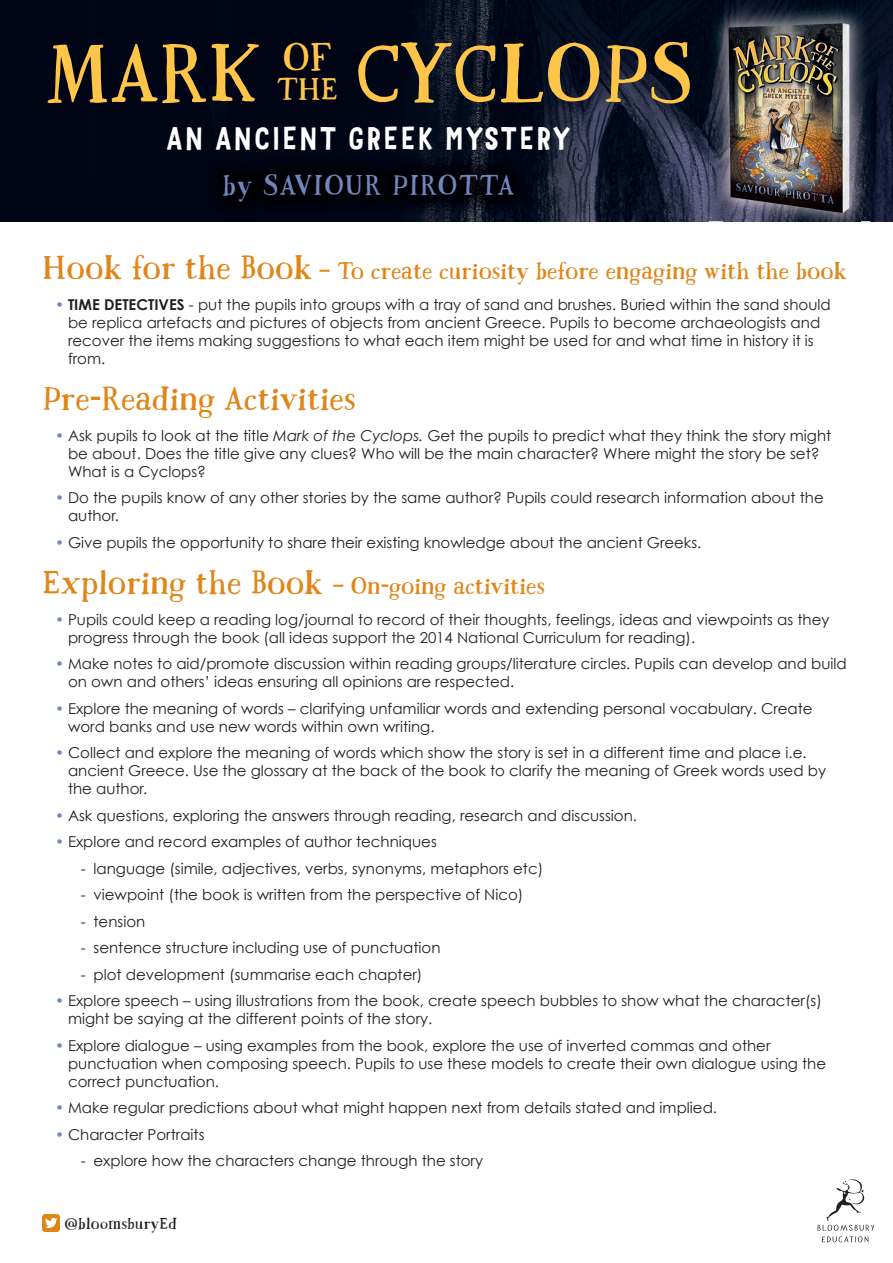
<style>
.page{position:relative;width:893px;height:1263px;background:#fff}
.page>*{position:absolute;margin:0;border:0;box-sizing:border-box;transform-origin:0 0}
.t1{font:78.9px "Mrs Ant";color:#fec548}
.t2{font:31.5px "Mrs Ant";color:#df8619}
.t3{font:30.75px "Mr Dodo";letter-spacing:.04em;color:#fff}
.t4{font:29.85px "Mrs Ant";color:#fec548}
.t5{font:27px "Mrs Ant";letter-spacing:.05em;color:#7187be}
.t6{font:22.5px "Mrs Ant";color:#df8619}
.t7{font:15px/18px "Century Gothic";color:#231f20}
.t8{font:15px "Mrs Ant";letter-spacing:.02em;color:#231f20}
.s1{font-size:31.5px}
.s2{color:#7187be}
.s3{font-weight:700}
.s4{font-style:italic}
</style>
<div class="page">
<div style="left:0;top:0;width:893px;height:221px;background:#000516"></div>
<img style="left:412px;top:0;width:317px;height:177px">
<img style="left:732px;top:0;width:161px;height:43px">
<img style="left:870px;top:43px;width:23px;height:178px">
<img style="left:536px;top:177px;width:173px;height:44px">
<img style="left:709px;top:3px;width:161px;height:219px">
<img style="left:723px;top:13px;width:138px;height:209px">
<img style="left:201px;top:151px;width:335px;height:71px">
<img style="left:817px;top:1179px;width:57px;height:64px">
<img style="left:43px;top:1215px;width:17px;height:17px">
<h1 class="t1" style="left:44px;top:20px;width:650px">MARK <sup>OF</sup> CYCLOPS</h1>
<h3 class="t4" style="left:277px;top:69px;width:62px">THE</h3>
<h3 class="t3" style="left:166px;top:119px;width:407px">AN ANCIENT GREEK MYSTERY</h3>
<h3 class="t5" style="left:222px;top:166px;width:293px">by SAVIOUR PIROTTA</h3>
<h3 class="t6" style="left:43px;top:255px;width:806px"><span class="s1">Hook for the Book</span> – To create curiosity before engaging with the book</h3>
<p class="t7" style="left:68px;top:295px;width:764px;text-indent:-13px"><span class="s2">•</span> <span class="s3">TIME DETECTIVES</span> - put the pupils into groups with a tray of sand and brushes. Buried within the sand should be replica artefacts and pictures of objects from ancient Greece. Pupils to become archaeologists and recover the items making suggestions to what each item might be used for and what time in history it is from.</p>
<h2 class="t2" style="left:43px;top:377px;width:315px">Pre-Reading Activities</h2>
<p class="t7" style="left:68px;top:426px;width:765px;text-indent:-13px"><span class="s2">•</span> Ask pupils to look at the title <span class="s4">Mark of the Cyclops.</span> Get the pupils to predict what they think the story might be about. Does the title give any clues? Who will be the main character? Where might the story be set?<br>What is a Cyclops?</p>
<p class="t7" style="left:68px;top:488px;width:757px;text-indent:-13px"><span class="s2">•</span> Do the pupils know of any other stories by the same author? Pupils could research information about the author.</p>
<p class="t7" style="left:55px;top:533px;width:648px"><span class="s2">•</span> Give pupils the opportunity to share their existing knowledge about the ancient Greeks.</p>
<h3 class="t6" style="left:43px;top:570px;width:504px"><span class="s1">Exploring the Book</span> – On-going activities</h3>
<p class="t7" style="left:68px;top:610px;width:763px;text-indent:-13px"><span class="s2">•</span> Pupils could keep a reading log/journal to record of their thoughts, feelings, ideas and viewpoints as they progress through the book (all ideas support the 2014 National Curriculum for reading).</p>
<p class="t7" style="left:68px;top:654px;width:780px;text-indent:-13px"><span class="s2">•</span> Make notes to aid/promote discussion within reading groups/literature circles. Pupils can develop and build on own and others’ ideas ensuring all opinions are respected.</p>
<p class="t7" style="left:68px;top:699px;width:746px;text-indent:-13px"><span class="s2">•</span> Explore the meaning of words – clarifying unfamiliar words and extending personal vocabulary. Create word banks and use new words within own writing.</p>
<p class="t7" style="left:68px;top:744px;width:759px;text-indent:-13px"><span class="s2">•</span> Collect and explore the meaning of words which show the story is set in a different time and place i.e. ancient Greece. Use the glossary at the back of the book to clarify the meaning of Greek words used by the author.</p>
<p class="t7" style="left:55px;top:806px;width:583px"><span class="s2">•</span> Ask questions, exploring the answers through reading, research and discussion.</p>
<p class="t7" style="left:55px;top:833px;width:383px"><span class="s2">•</span> Explore and record examples of author techniques</p>
<p class="t7" style="left:81px;top:859px;width:464px">- language (simile, adjectives, verbs, synonyms, metaphors etc)</p>
<p class="t7" style="left:81px;top:886px;width:444px">- viewpoint (the book is written from the perspective of Nico)</p>
<p class="t7" style="left:81px;top:912px;width:66px">- tension</p>
<p class="t7" style="left:81px;top:939px;width:361px">- sentence structure including use of punctuation</p>
<p class="t7" style="left:81px;top:965px;width:343px">- plot development (summarise each chapter)</p>
<p class="t7" style="left:68px;top:992px;width:755px;text-indent:-13px"><span class="s2">•</span> Explore speech – using illustrations from the book, create speech bubbles to show what the character(s) might be saying at the different points of the story.</p>
<p class="t7" style="left:68px;top:1036px;width:760px;text-indent:-13px"><span class="s2">•</span> Explore dialogue – using examples from the book, explore the use of inverted commas and other punctuation when composing speech. Pupils to use these models to create their own dialogue using the correct punctuation.</p>
<p class="t7" style="left:55px;top:1099px;width:663px"><span class="s2">•</span> Make regular predictions about what might happen next from details stated and implied.</p>
<p class="t7" style="left:55px;top:1125px;width:151px"><span class="s2">•</span> Character Portraits</p>
<p class="t7" style="left:81px;top:1152px;width:404px">- explore how the characters change through the story</p>
<p class="t8" style="left:65px;top:1213px;width:114px">@bloomsburyEd</p>
</div>
